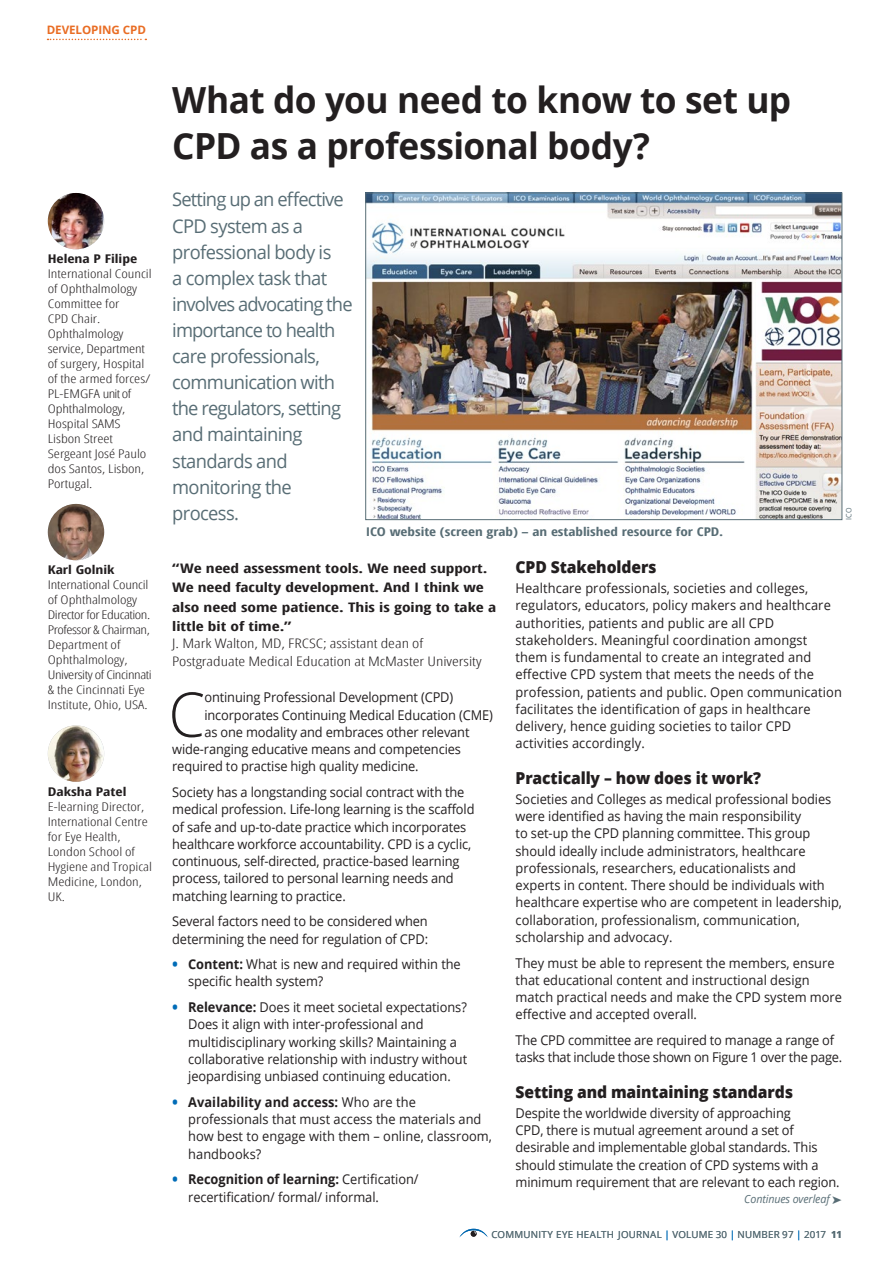
<style>
.page{position:relative;width:893px;height:1263px;background:#fff}
.page>*{position:absolute;margin:0;border:0;box-sizing:border-box;transform-origin:0 0}
.t1{font:300 61.8px "Open Sans";color:#231f20;scale:.95 1}
.t2{font:700 36px/46.5px "Open Sans";letter-spacing:-.015em;color:#231f20}
.t3{font:18.9px/26.1px "Open Sans";letter-spacing:-.04em;color:#586d75}
.t4{font:800 16.5px "Open Sans";letter-spacing:-.005em;color:#231f20;scale:.95 1}
.t5{font:13.5px/17.2px "Open Sans";letter-spacing:-.005em;color:#231f20;scale:.95 1}
.t6{font:700 condensed 13.2px/19px "Open Sans";color:#231f20;scale:1.32 1}
.t7{font:300 condensed 13.2px/17.7px "Open Sans";color:#231f20;scale:1.32 1}
.t8{font:300 condensed 12px/15px "Open Sans";color:#231f20;scale:1.3 1}
.t9{font:700 condensed 12px "Open Sans";color:#586d75;scale:1.26 1}
.t10{font:700 condensed 12px "Open Sans";color:#231f20;scale:1.3 1}
.t11{font:700 11.7px "Open Sans";letter-spacing:-.005em;color:#e96d24}
.t12{font:italic 11.25px "Open Sans";letter-spacing:-.01em;color:#586d75;scale:.95 1}
.t13{font:9.75px "Open Sans";letter-spacing:.025em;color:#586d75}
.t14{font:7.5px "Open Sans";color:#586d75;scale:.95 1}
.s1{font-weight:700;font-size:16.5px;color:#006cb7}
.s2{font-weight:700}
.s3{color:#006cb7}
</style>
<div class="page">
<svg style="left:459px;top:1229px;width:29px;height:9px"></svg>
<svg style="left:48px;top:39px;width:98px;height:1px"></svg>
<img style="left:48px;top:193px;width:56px;height:56px;border-radius:28px">
<img style="left:48px;top:725px;width:56px;height:57px;border-radius:28px">
<img style="left:367px;top:195px;width:473px;height:323px">
<div style="left:365px;top:193px;width:477px;height:327px;border:1px solid #586d75"></div>
<img style="left:48px;top:504px;width:56px;height:56px;border-radius:28px">
<p class="t11" style="left:47px;top:22px;width:101px">DEVELOPING CPD</p>
<p class="t10" style="left:48px;top:250px;width:70px">Helena P Filipe</p>
<p class="t8" style="left:48px;top:266px;width:81px">International Council of Ophthalmology<br>Committee for<br>CPD Chair.<br>Ophthalmology service, Department of surgery, Hospital of the armed forces/<br>PL-EMGFA unit of<br>Ophthalmology,<br>Hospital SAMS<br>Lisbon Street<br>Sergeant José Paulo dos Santos, Lisbon,<br>Portugal.</p>
<p class="t10" style="left:48px;top:561px;width:53px">Karl Golnik</p>
<p class="t8" style="left:48px;top:576px;width:82px">International Council of Ophthalmology<br>Director for Education.<br>Professor &amp; Chairman,<br>Department of<br>Ophthalmology,<br>University of Cincinnati &amp; the Cincinnati Eye<br>Institute, Ohio, USA.</p>
<p class="t10" style="left:48px;top:784px;width:62px">Daksha Patel</p>
<p class="t8" style="left:48px;top:799px;width:82px">E-learning Director,<br>International Centre for Eye Health,<br>London School of<br>Hygiene and Tropical<br>Medicine, London,<br>UK.</p>
<h2 class="t2" style="left:172px;top:75px;width:620px">What do you need to know to set up<br>CPD as a professional body?</h2>
<p class="t3" style="left:172px;top:186px;width:182px">Setting up an effective<br>CPD system as a professional body is<br>a complex task that involves advocating the importance to health care professionals, communication with the regulators, setting and maintaining standards and monitoring the process.</p>
<p class="t9" style="left:366px;top:523px;width:285px">ICO website (screen grab) – an established resource for CPD.</p>
<p class="t14" style="left:843px;top:520px;width:14px;rotate:-90deg">ICO</p>
<p class="t6" style="left:172px;top:559px;width:247px">“We need assessment tools. We need support.<br>We need faculty development. And I think we also need some patience. This is going to take a little bit of time.”</p>
<p class="t7" style="left:172px;top:634px;width:236px">J. Mark Walton, MD, FRCSC; assistant dean of<br>Postgraduate Medical Education at McMaster University</p>
<h1 class="t1" style="left:169px;top:672px;width:40px">C</h1>
<p class="t5" style="left:204px;top:688px;width:263px">ontinuing Professional Development (CPD)</p>
<p class="t5" style="left:204px;top:706px;width:305px">incorporates Continuing Medical Education (CME)</p>
<p class="t5" style="left:204px;top:723px;width:281px">as one modality and embraces other relevant</p>
<p class="t5" style="left:172px;top:740px;width:305px">wide-ranging educative means and competencies</p>
<p class="t5" style="left:172px;top:757px;width:261px">required to practise high quality medicine.</p>
<p class="t5" style="left:172px;top:783px;width:320px">Society has a longstanding social contract with the medical profession. Life-long learning is the scaffold of safe and up-to-date practice which incorporates healthcare workforce accountability. CPD is a cyclic, continuous, self-directed, practice-based learning process, tailored to personal learning needs and matching learning to practice.</p>
<p class="t5" style="left:172px;top:912px;width:271px">Several factors need to be considered when determining the need for regulation of CPD:</p>
<p class="t5" style="left:188px;top:955px;width:288px;text-indent:-16px"><span class="s1">•</span> <span class="s2">Content:</span> What is new and required within the specific health system?</p>
<p class="t5" style="left:188px;top:998px;width:295px;text-indent:-16px"><span class="s1">•</span> <span class="s2">Relevance:</span> Does it meet societal expectations?<br>Does it align with inter-professional and multidisciplinary working skills? Maintaining a collaborative relationship with industry without jeopardising unbiased continuing education.</p>
<p class="t5" style="left:188px;top:1093px;width:321px;text-indent:-16px"><span class="s1">•</span> <span class="s2">Availability and access:</span> Who are the professionals that must access the materials and how best to engage with them – online, classroom, handbooks?</p>
<p class="t5" style="left:188px;top:1170px;width:244px;text-indent:-16px"><span class="s1">•</span> <span class="s2">Recognition of learning:</span> Certification/ recertification/ formal/ informal.</p>
<p class="t4" style="left:516px;top:554px;width:150px">CPD Stakeholders</p>
<p class="t5" style="left:516px;top:579px;width:345px">Healthcare professionals, societies and colleges, regulators, educators, policy makers and healthcare authorities, patients and public are all CPD stakeholders. Meaningful coordination amongst them is fundamental to create an integrated and effective CPD system that meets the needs of the profession, patients and public. Open communication facilitates the identification of gaps in healthcare delivery, hence guiding societies to tailor CPD activities accordingly.</p>
<p class="t4" style="left:516px;top:765px;width:260px">Practically – how does it work?</p>
<p class="t5" style="left:516px;top:790px;width:345px">Societies and Colleges as medical professional bodies were identified as having the main responsibility<br>to set-up the CPD planning committee. This group should ideally include administrators, healthcare professionals, researchers, educationalists and experts in content. There should be individuals with healthcare expertise who are competent in leadership, collaboration, professionalism, communication, scholarship and advocacy.</p>
<p class="t5" style="left:516px;top:954px;width:345px">They must be able to represent the members, ensure that educational content and instructional design match practical needs and make the CPD system more effective and accepted overall.</p>
<p class="t5" style="left:516px;top:1031px;width:345px">The CPD committee are required to manage a range of tasks that include those shown on Figure 1 over the page.</p>
<p class="t4" style="left:516px;top:1079px;width:294px">Setting and maintaining standards</p>
<p class="t5" style="left:516px;top:1104px;width:343px">Despite the worldwide diversity of approaching<br>CPD, there is mutual agreement around a set of desirable and implementable global standards. This should stimulate the creation of CPD systems with a minimum requirement that are relevant to each region.</p>
<p class="t12" style="left:744px;top:1192px;width:104px">Continues overleaf ➤</p>
<p class="t13" style="left:491px;top:1228px;width:352px">COMMUNITY EYE HEALTH JOURNAL <span class="s3">|</span> VOLUME 30 <span class="s3">|</span> NUMBER 97 <span class="s3">|</span> 2017 <span class="s2">11</span></p>
</div>
